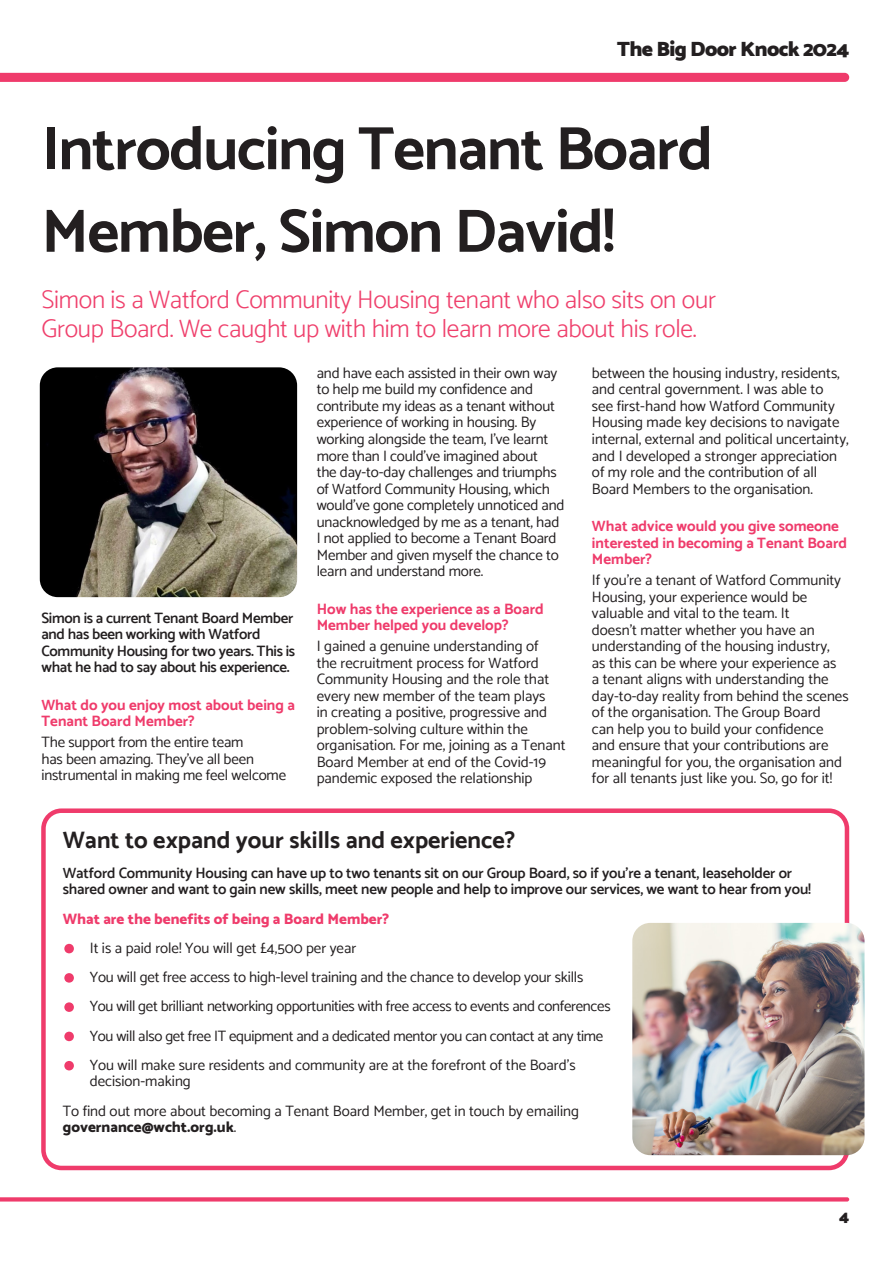
<style>
.page{position:relative;width:893px;height:1261px;background:#fff}
.page>*{position:absolute;margin:0;border:0;box-sizing:border-box;transform-origin:0 0}
.Body_1_abc_bullets{font:700 61.5px/82.5px "Catamaran";letter-spacing:-.02em;color:#231f20}
.Body_1_abc_bullets-2{font:300 25.5px/28.5px "Catamaran";letter-spacing:-.01em;color:#ef406c}
.t1{font:700 24px "Catamaran";color:#231f20}
.Body_1_abc_bullets-3{font:900 21px "Catamaran";letter-spacing:-.03em;color:#231f20}
.Body_1_abc_bullets-4{font:900 16.5px "Catamaran";color:#231f20}
.Body_1_abc_bullets-5{font:15px/16.5px "Catamaran";color:#231f20}
.Body_1_abc_bullets-6{font:600 15px/16.5px "Catamaran";letter-spacing:-.01em;color:#231f20}
.Body_1_abc_bullets-7{font:700 15px/16.5px "Catamaran";color:#ef3b6b}
.Body_1_abc_bullets-8{font:15px "Catamaran";letter-spacing:-.02em;color:#231f20}
.Body_1_abc_bullets-9{font:800 15px "Catamaran";color:#ef3b6b}
.s1{font-size:54px;color:#ef3b6b}
.s2{font-weight:800}
</style>
<div class="page">
<svg style="left:0;top:1197px;width:849px;height:4px"></svg>
<svg style="left:0;top:73px;width:849px;height:9px"></svg>
<img style="left:40px;top:367px;width:257px;height:230px">
<div style="left:41px;top:808px;width:808px;height:362px;border:4px solid #ef3b6b;border-radius:18px"></div>
<img style="left:632px;top:922px;width:232px;height:232px">
<p class="Body_1_abc_bullets-3" style="left:617px;top:36px;width:234px">The Big Door Knock 2024</p>
<p class="Body_1_abc_bullets" style="left:41px;top:107px;width:673px">Introducing Tenant Board<br>Member, Simon David!</p>
<p class="Body_1_abc_bullets-2" style="left:41px;top:285px;width:676px">Simon is a Watford Community Housing tenant who also sits on our<br>Group Board. We caught up with him to learn more about his role.</p>
<p class="Body_1_abc_bullets-6" style="left:41px;top:609px;width:255px">Simon is a current Tenant Board Member and has been working with Watford Community Housing for two years. This is what he had to say about his experience.</p>
<p class="Body_1_abc_bullets-7" style="left:41px;top:696px;width:255px">What do you enjoy most about being a<br>Tenant Board Member?</p>
<p class="Body_1_abc_bullets-5" style="left:41px;top:733px;width:246px">The support from the entire team<br>has been amazing. They’ve all been instrumental in making me feel welcome</p>
<p class="Body_1_abc_bullets-5" style="left:317px;top:364px;width:249px">and have each assisted in their own way to help me build my confidence and contribute my ideas as a tenant without experience of working in housing. By working alongside the team, I’ve learnt more than I could’ve imagined about<br>the day-to-day challenges and triumphs of Watford Community Housing, which would’ve gone completely unnoticed and unacknowledged by me as a tenant, had I not applied to become a Tenant Board Member and given myself the chance to learn and understand more.</p>
<p class="Body_1_abc_bullets-7" style="left:317px;top:600px;width:229px">How has the experience as a Board<br>Member helped you develop?</p>
<p class="Body_1_abc_bullets-5" style="left:317px;top:637px;width:250px">I gained a genuine understanding of<br>the recruitment process for Watford Community Housing and the role that every new member of the team plays<br>in creating a positive, progressive and problem-solving culture within the organisation. For me, joining as a Tenant Board Member at end of the Covid-19 pandemic exposed the relationship</p>
<p class="Body_1_abc_bullets-5" style="left:592px;top:364px;width:258px">between the housing industry, residents, and central government. I was able to<br>see first-hand how Watford Community Housing made key decisions to navigate internal, external and political uncertainty, and I developed a stronger appreciation of my role and the contribution of all Board Members to the organisation.</p>
<p class="Body_1_abc_bullets-7" style="left:592px;top:518px;width:257px">What advice would you give someone interested in becoming a Tenant Board<br>Member?</p>
<p class="Body_1_abc_bullets-5" style="left:592px;top:571px;width:258px">If you’re a tenant of Watford Community Housing, your experience would be valuable and vital to the team. It<br>doesn’t matter whether you have an understanding of the housing industry,<br>as this can be where your experience as<br>a tenant aligns with understanding the day-to-day reality from behind the scenes of the organisation. The Group Board<br>can help you to build your confidence and ensure that your contributions are meaningful for you, the organisation and for all tenants just like you. So, go for it!</p>
<p class="t1" style="left:63px;top:826px;width:454px">Want to expand your skills and experience?</p>
<p class="Body_1_abc_bullets-6" style="left:63px;top:864px;width:750px">Watford Community Housing can have up to two tenants sit on our Group Board, so if you’re a tenant, leaseholder or shared owner and want to gain new skills, meet new people and help to improve our services, we want to hear from you!</p>
<p class="Body_1_abc_bullets-9" style="left:63px;top:909px;width:328px">What are the benefits of being a Board Member?</p>
<p class="Body_1_abc_bullets-5" style="left:63px;top:939px;width:295px"><span class="s1">•</span> It is a paid role! You will get £4,500 per year</p>
<p class="Body_1_abc_bullets-5" style="left:63px;top:968px;width:522px"><span class="s1">•</span> You will get free access to high-level training and the chance to develop your skills</p>
<p class="Body_1_abc_bullets-8" style="left:63px;top:997px;width:549px"><span class="s1">•</span> You will get brilliant networking opportunities with free access to events and conferences</p>
<p class="Body_1_abc_bullets-8" style="left:63px;top:1026px;width:542px"><span class="s1">•</span> You will also get free IT equipment and a dedicated mentor you can contact at any time</p>
<p class="Body_1_abc_bullets-5" style="left:90px;top:1056px;width:487px;text-indent:-27px"><span class="s1">•</span> You will make sure residents and community are at the forefront of the Board’s decision-making</p>
<p class="Body_1_abc_bullets-5" style="left:63px;top:1102px;width:518px">To find out more about becoming a Tenant Board Member, get in touch by emailing <span class="s2">governance@wcht.org.uk</span>.</p>
<p class="Body_1_abc_bullets-4" style="left:839px;top:1206px;width:12px">4</p>
</div>
